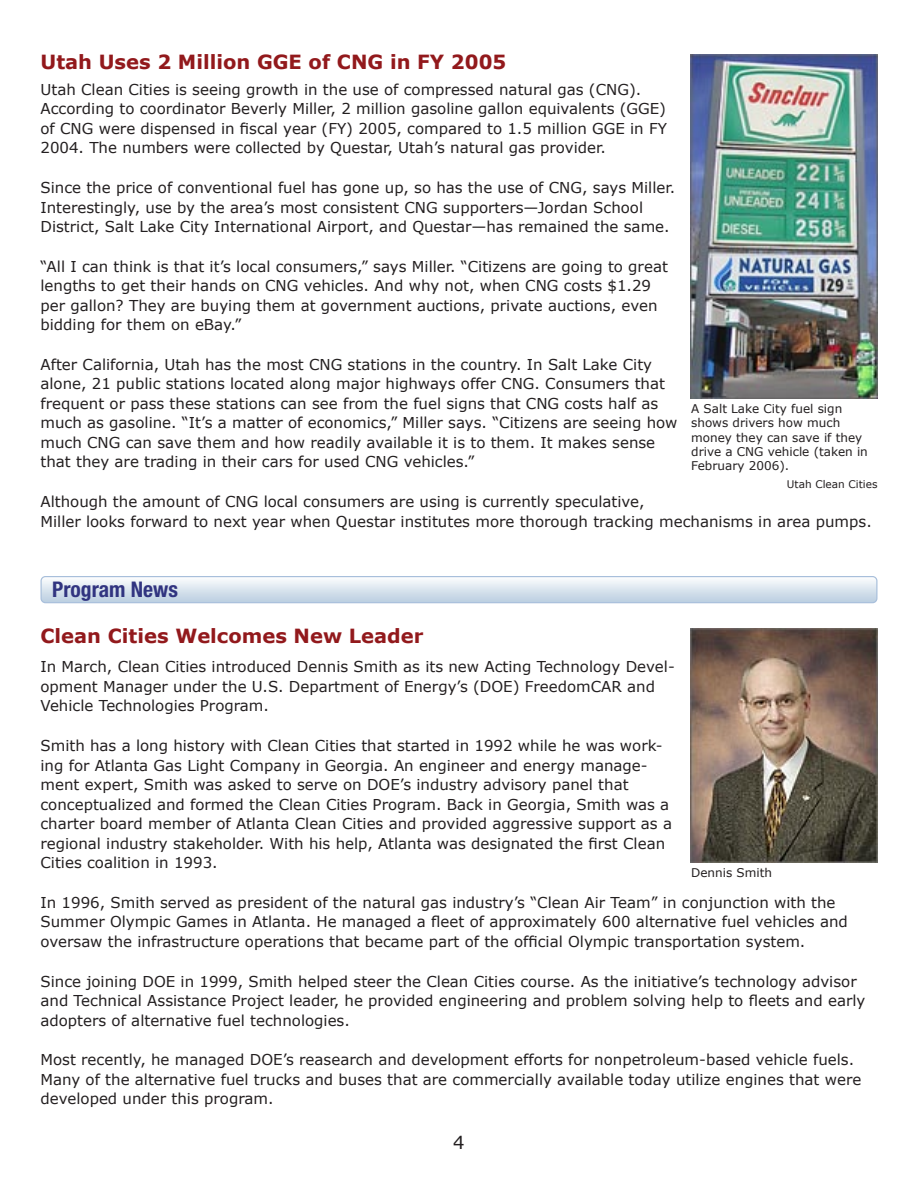
<style>
.page{position:relative;width:918px;height:1188px;background:#fff}
.page>*{position:absolute;margin:0;border:0;box-sizing:border-box;transform-origin:0 0}
.t1{font:700 condensed 21.6px "Helvetica Neue";color:#313480}
.Headline_Medium{font:700 19.5px "Verdana";color:#92191c}
.Text_Bullets{font:700 19.5px "Verdana";color:#92191c}
.Text_Body{font:15px/19.5px "Verdana";color:#231f20}
.Text_Captions{font:12px/14.2px "Verdana";color:#231f20}
.Text_Captions-2{font:10.5px "Verdana";color:#231f20}
</style>
<div class="page">
<svg style="left:41px;top:577px;width:836px;height:26px"></svg>
<div style="left:41px;top:576px;width:836px;height:27px;border:1px solid #a8bfdb;border-radius:4px"></div>
<img style="left:690px;top:54px;width:188px;height:345px">
<img style="left:690px;top:628px;width:188px;height:234px">
<p class="Headline_Medium" style="left:40px;top:49px;width:467px">Utah Uses 2 Million GGE of CNG in FY 2005</p>
<p class="Text_Body" style="left:40px;top:79px;width:628px">Utah Clean Cities is seeing growth in the use of compressed natural gas (CNG).<br>According to coordinator Beverly Miller, 2 million gasoline gallon equivalents (GGE) of CNG were dispensed in fiscal year (FY) 2005, compared to 1.5 million GGE in FY 2004. The numbers were collected by Questar, Utah’s natural gas provider.</p>
<p class="Text_Body" style="left:40px;top:177px;width:636px">Since the price of conventional fuel has gone up, so has the use of CNG, says Miller.<br>Interestingly, use by the area’s most consistent CNG supporters—Jordan School<br>District, Salt Lake City International Airport, and Questar—has remained the same.</p>
<p class="Text_Body" style="left:40px;top:256px;width:629px">“All I can think is that it’s local consumers,” says Miller. “Citizens are going to great lengths to get their hands on CNG vehicles. And why not, when CNG costs $1.29 per gallon? They are buying them at government auctions, private auctions, even bidding for them on eBay.”</p>
<p class="Text_Body" style="left:40px;top:354px;width:639px">After California, Utah has the most CNG stations in the country. In Salt Lake City alone, 21 public stations located along major highways offer CNG. Consumers that frequent or pass these stations can see from the fuel signs that CNG costs half as much as gasoline. “It’s a matter of economics,” Miller says. “Citizens are seeing how much CNG can save them and how readily available it is to them. It makes sense that they are trading in their cars for used CNG vehicles.”</p>
<p class="Text_Body" style="left:40px;top:491px;width:833px">Although the amount of CNG local consumers are using is currently speculative,<br>Miller looks forward to next year when Questar institutes more thorough tracking mechanisms in area pumps.</p>
<p class="Text_Captions" style="left:691px;top:401px;width:178px">A Salt Lake City fuel sign shows drivers how much money they can save if they drive a CNG vehicle (taken in<br>February 2006).</p>
<p class="Text_Captions-2" style="left:787px;top:477px;width:92px">Utah Clean Cities</p>
<p class="t1" style="left:52px;top:576px;width:127px">Program News</p>
<p class="Text_Bullets" style="left:40px;top:623px;width:385px">Clean Cities Welcomes New Leader</p>
<p class="Text_Body" style="left:40px;top:657px;width:636px">In March, Clean Cities introduced Dennis Smith as its new Acting Technology Devel&shy;opment Manager under the U.S. Department of Energy’s (DOE) FreedomCAR and<br>Vehicle Technologies Program.</p>
<p class="Text_Body" style="left:40px;top:735px;width:633px">Smith has a long history with Clean Cities that started in 1992 while he was work&shy;ing for Atlanta Gas Light Company in Georgia. An engineer and energy manage&shy;ment expert, Smith was asked to serve on DOE’s industry advisory panel that conceptualized and formed the Clean Cities Program. Back in Georgia, Smith was a charter board member of Atlanta Clean Cities and provided aggressive support as a regional industry stakeholder. With his help, Atlanta was designated the first Clean Cities coalition in 1993.</p>
<p class="Text_Body" style="left:40px;top:892px;width:809px">In 1996, Smith served as president of the natural gas industry’s “Clean Air Team” in conjunction with the<br>Summer Olympic Games in Atlanta. He managed a fleet of approximately 600 alternative fuel vehicles and oversaw the infrastructure operations that became part of the official Olympic transportation system.</p>
<p class="Text_Body" style="left:40px;top:971px;width:826px">Since joining DOE in 1999, Smith helped steer the Clean Cities course. As the initiative’s technology advisor and Technical Assistance Project leader, he provided engineering and problem solving help to fleets and early adopters of alternative fuel technologies.</p>
<p class="Text_Body" style="left:40px;top:1050px;width:822px">Most recently, he managed DOE’s reasearch and development efforts for nonpetroleum-based vehicle fuels.<br>Many of the alternative fuel trucks and buses that are commercially available today utilize engines that were developed under this program.</p>
<p class="Text_Captions" style="left:691px;top:865px;width:82px">Dennis Smith</p>
</div>
